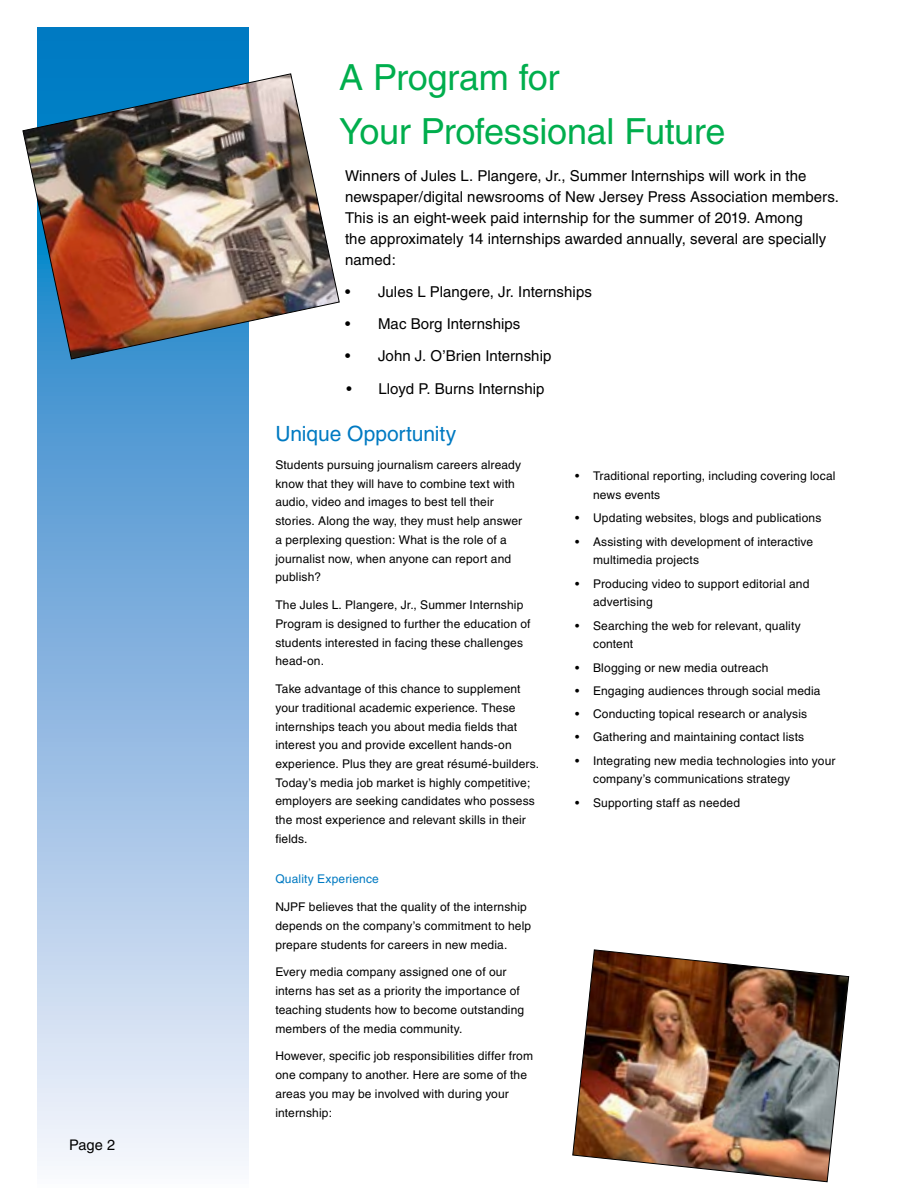
<style>
.page{position:relative;width:918px;height:1188px;background:#fff}
.page>*{position:absolute;margin:0;border:0;box-sizing:border-box;transform-origin:0 0}
.t1{font:36px/54px "Helvetica";letter-spacing:-.01em;color:#00ae4d}
.t2{font:21px "Helvetica";letter-spacing:-.005em;color:#007ac2}
.t3{font:15px/21px "Helvetica";letter-spacing:.005em;color:#000}
.t4{font:14.7px "Helvetica";color:#000}
.t5{font:12px/18.8px "Helvetica";letter-spacing:.015em;color:#000}
.t6{font:12px "Helvetica";letter-spacing:.015em;color:#007ac2}
</style>
<div class="page">
<svg style="left:38px;top:27px;width:211px;height:1139px"></svg>
<img style="left:572px;top:949px;width:278px;height:234px">
<img style="left:22px;top:73px;width:318px;height:287px">
<p class="t4" style="left:69px;top:1136px;width:48px">Page 2</p>
<h1 class="t1" style="left:339px;top:50px;width:388px">A Program for<br>Your Professional Future</h1>
<p class="t3" style="left:345px;top:165px;width:496px">Winners of Jules L. Plangere, Jr., Summer Internships will work in the newspaper/digital newsrooms of New Jersey Press Association members.<br>This is an eight-week paid internship for the summer of 2019. Among<br>the approximately 14 internships awarded annually, several are specially named:</p>
<p class="t3" style="left:345px;top:281px;width:248px">• Jules L Plangere, Jr. Internships</p>
<p class="t3" style="left:345px;top:313px;width:177px">• Mac Borg Internships</p>
<p class="t3" style="left:345px;top:346px;width:208px">• John J. O’Brien Internship</p>
<p class="t3" style="left:347px;top:378px;width:199px">• Lloyd P. Burns Internship</p>
<h2 class="t2" style="left:275px;top:422px;width:182px">Unique Opportunity</h2>
<p class="t5" style="left:275px;top:455px;width:248px">Students pursuing journalism careers already know that they will have to combine text with audio, video and images to best tell their stories. Along the way, they must help answer a perplexing question: What is the role of a journalist now, when anyone can report and publish?</p>
<p class="t5" style="left:275px;top:595px;width:257px">The Jules L. Plangere, Jr., Summer Internship Program is designed to further the education of students interested in facing these challenges head-on.</p>
<p class="t5" style="left:275px;top:679px;width:265px">Take advantage of this chance to supplement your traditional academic experience. These internships teach you about media fields that interest you and provide excellent hands-on experience. Plus they are great résumé-builders.<br>Today’s media job market is highly competitive; employers are seeking candidates who possess the most experience and relevant skills in their fields.</p>
<p class="t6" style="left:275px;top:872px;width:105px">Quality Experience</p>
<p class="t5" style="left:275px;top:898px;width:257px">NJPF believes that the quality of the internship depends on the company’s commitment to help prepare students for careers in new media.</p>
<p class="t5" style="left:275px;top:963px;width:250px">Every media company assigned one of our interns has set as a priority the importance of teaching students how to become outstanding members of the media community.</p>
<p class="t5" style="left:275px;top:1047px;width:259px">However, specific job responsibilities differ from one company to another. Here are some of the areas you may be involved with during your internship:</p>
<p class="t5" style="left:593px;top:467px;width:244px;text-indent:-18px">• Traditional reporting, including covering local news events</p>
<p class="t5" style="left:575px;top:509px;width:13px">• U</p>
<p class="t5" style="left:602px;top:509px;width:221px">pdating websites, blogs and publications</p>
<p class="t5" style="left:593px;top:532px;width:222px;text-indent:-18px">• Assisting with development of interactive multimedia projects</p>
<p class="t5" style="left:593px;top:574px;width:218px;text-indent:-18px">• Producing video to support editorial and advertising</p>
<p class="t5" style="left:593px;top:616px;width:209px;text-indent:-18px">• Searching the web for relevant, quality content</p>
<p class="t5" style="left:575px;top:658px;width:195px">• Blogging or new media outreach</p>
<p class="t5" style="left:575px;top:681px;width:247px">• Engaging audiences through social media</p>
<p class="t5" style="left:575px;top:705px;width:234px">• Conducting topical research or analysis</p>
<p class="t5" style="left:575px;top:728px;width:231px">• Gathering and maintaining contact lists</p>
<p class="t5" style="left:593px;top:751px;width:244px;text-indent:-18px">• Integrating new media technologies into your company’s communications strategy</p>
<p class="t5" style="left:575px;top:793px;width:167px">• S upporting staff as needed</p>
</div>
